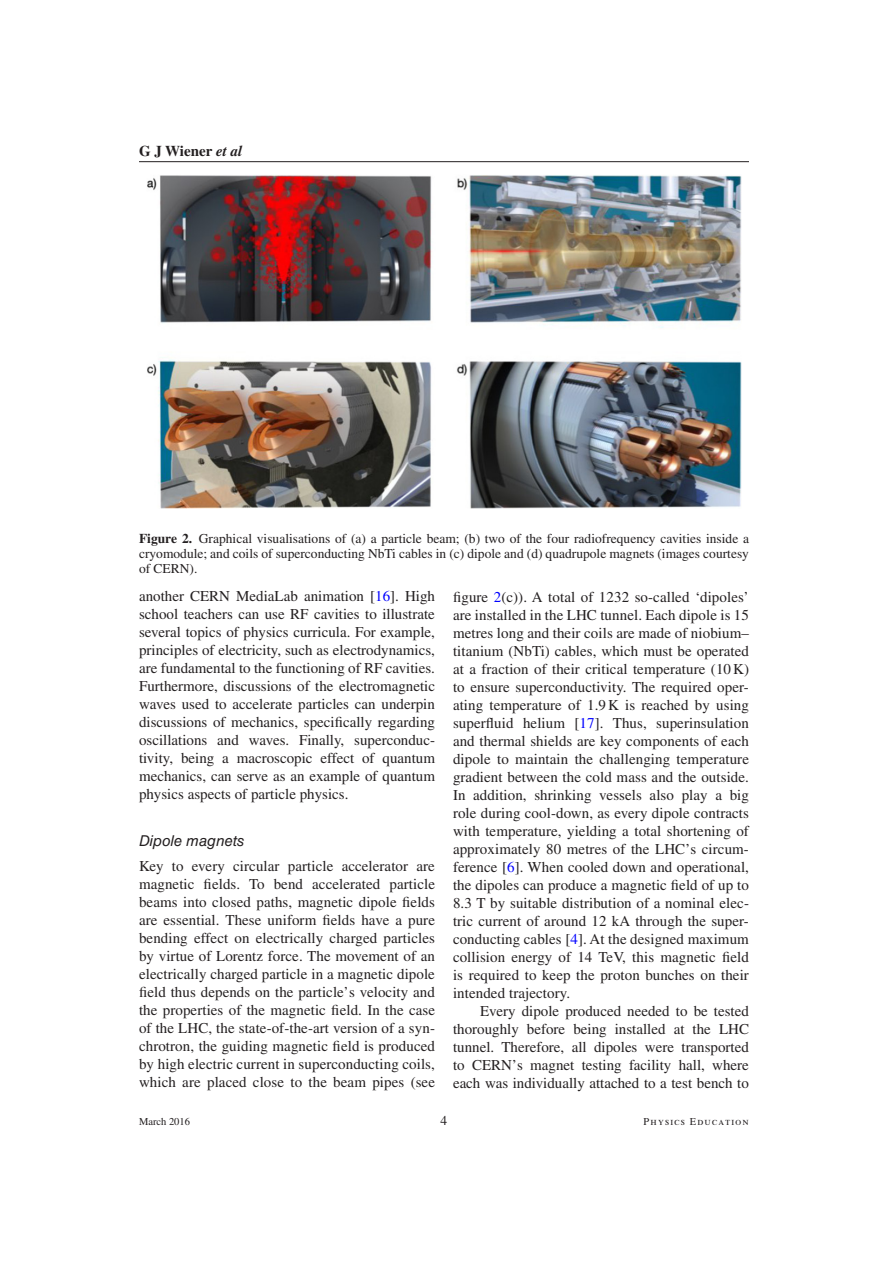
<style>
.page{position:relative;width:893px;height:1263px;background:#fff}
.page>*{position:absolute;margin:0;border:0;box-sizing:border-box;transform-origin:0 0}
.t1{font:15px/18px "Times LT Std";color:#231f20;text-align:justify}
.t2{font:italic 15px "Helvetica LT Std";color:#231f20}
.t3{font:700 15px "Times LT Std";color:#231f20}
.t4{font:13.5px/15px "Times LT Std";color:#231f20;text-align:justify}
.t5{font:10.5px "Times LT Std";letter-spacing:.11em;color:#231f20}
.t6{font:10.5px "Times LT Std";color:#231f20}
.s1{font-style:italic}
.s2{font-weight:700}
.s3{color:#00f}
.s4{font-family:"STIX General"}
</style>
<div class="page">
<hr style="left:139px;top:161px;width:610px;height:1px;background:#231f20">
<img style="left:147px;top:175px;width:595px;height:333px">
<p class="t3" style="left:139px;top:142px;width:105px">G J Wiener <span class="s1">et al</span></p>
<p class="t4" style="left:139px;top:531px;width:611px"><span class="s2">Figure 2.</span> Graphical visualisations of (a) a particle beam; (b) two of the four radiofrequency cavities inside a cryomodule; and coils of superconducting NbTi cables in (c) dipole and (d) quadrupole magnets (images courtesy of CERN).</p>
<p class="t1" style="left:139px;top:587px;width:297px">another CERN MediaLab animation [<span class="s3">16</span>]. High school teachers can use RF cavities to illustrate several topics of physics curricula. For example, principles of electricity, such as electrodynamics, are fundamental to the functioning of RF cavities.<br>Furthermore, discussions of the electromagnetic waves used to accelerate particles can underpin discussions of mechanics, specifically regarding oscillations and waves. Finally, superconduc&shy;tivity, being a macroscopic effect of quantum mechanics, can serve as an example of quantum physics aspects of particle physics.</p>
<p class="t2" style="left:139px;top:832px;width:107px">Dipole magnets</p>
<p class="t1" style="left:139px;top:857px;width:297px">Key to every circular particle accelerator are magnetic fields. To bend accelerated particle beams into closed paths, magnetic dipole fields are essential. These uniform fields have a pure bending effect on electrically charged particles by virtue of Lorentz force. The movement of an electrically charged particle in a magnetic dipole field thus depends on the particle<span class="s4">’</span>s velocity and the properties of the magnetic field. In the case of the LHC, the state-of-the-art version of a syn&shy;chrotron, the guiding magnetic field is produced by high electric current in superconducting coils, which are placed close to the beam pipes (see</p>
<p class="t1" style="left:453px;top:588px;width:297px">figure <span class="s3">2</span>(c)). A total of 1232 so-called <span class="s4">‘</span>dipoles<span class="s4">’ </span>are installed in the LHC tunnel. Each dipole is 15 metres long and their coils are made of niobium<span class="s4">– </span>titanium (NbTi) cables, which must be operated at a fraction of their critical temperature (10K) to ensure superconductivity. The required oper&shy;ating temperature of 1.9K is reached by using superfluid helium [<span class="s3">17</span>]. Thus, superinsulation and thermal shields are key components of each dipole to maintain the challenging temperature gradient between the cold mass and the outside.<br>In addition, shrinking vessels also play a big role during cool-down, as every dipole contracts with temperature, yielding a total shortening of approximately 80 metres of the LHC<span class="s4">’</span>s circum&shy;ference [<span class="s3">6</span>]. When cooled down and operational, the dipoles can produce a magnetic field of up to 8.3 T by suitable distribution of a nominal elec&shy;tric current of around 12 kA through the super&shy;conducting cables [<span class="s3">4</span>]. At the designed maximum collision energy of 14 TeV, this magnetic field is required to keep the proton bunches on their intended trajectory.</p>
<p class="t1" style="left:453px;top:1002px;width:297px;text-indent:27px">Every dipole produced needed to be tested thoroughly before being installed at the LHC tunnel. Therefore, all dipoles were transported to CERN<span class="s4">’</span>s magnet testing facility hall, where each was individually attached to a test bench to</p>
<p class="t6" style="left:139px;top:1116px;width:53px">March 2016</p>
<p class="t4" style="left:441px;top:1113px;width:8px">4</p>
<p class="t5" style="left:644px;top:1116px;width:107px">Physics Education</p>
</div>
